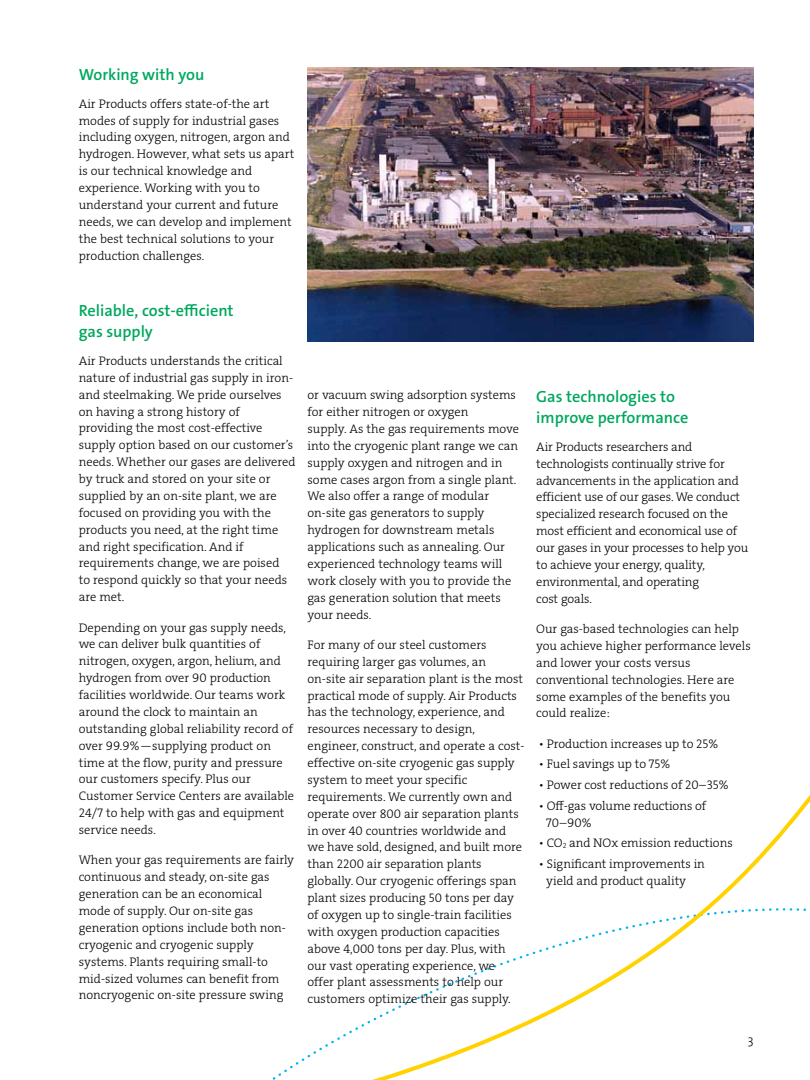
<style>
.page{position:relative;width:810px;height:1080px;background:#fff}
.page>*{position:absolute;margin:0;border:0;box-sizing:border-box;transform-origin:0 0}
.t1{font:600 16.25px/20.6px "The Sans Os F";color:#00a85f}
.t2{font:12.5px/16.9px "The Serif HP3 Lig";color:#000}
.t3{font:300 12.5px "The Sans Os F";color:#000}
</style>
<div class="page">
<svg style="left:272px;top:795px;width:538px;height:285px"></svg>
<img style="left:308px;top:68px;width:446px;height:273px">
<h1 class="t1" style="left:79px;top:64px;width:127px">Working with you</h1>
<p class="t2" style="left:79px;top:95px;width:217px">Air Products offers state-of-the art modes of supply for industrial gases including oxygen, nitrogen, argon and hydrogen. However, what sets us apart is our technical knowledge and experience. Working with you to understand your current and future needs, we can develop and implement the best technical solutions to your production challenges.</p>
<h1 class="t1" style="left:79px;top:300px;width:156px">Reliable, cost-efficient gas supply</h1>
<p class="t2" style="left:79px;top:352px;width:218px">Air Products understands the critical nature of industrial gas supply in iron&shy;and steelmaking. We pride ourselves on having a strong history of providing the most cost-effective supply option based on our customer’s needs. Whether our gases are delivered by truck and stored on your site or supplied by an on-site plant, we are focused on providing you with the products you need, at the right time and right specification. And if requirements change, we are poised<br>to respond quickly so that your needs are met.</p>
<p class="t2" style="left:79px;top:619px;width:217px">Depending on your gas supply needs, we can deliver bulk quantities of nitrogen, oxygen, argon, helium, and hydrogen from over 90 production facilities worldwide. Our teams work around the clock to maintain an outstanding global reliability record of over 99.9%—supplying product on time at the flow, purity and pressure our customers specify. Plus our Customer Service Centers are available 24/7 to help with gas and equipment service needs.</p>
<p class="t2" style="left:79px;top:852px;width:217px">When your gas requirements are fairly continuous and steady, on-site gas generation can be an economical mode of supply. Our on-site gas generation options include both non&shy;cryogenic and cryogenic supply systems. Plants requiring small-to mid-sized volumes can benefit from noncryogenic on-site pressure swing</p>
<p class="t2" style="left:308px;top:387px;width:213px">or vacuum swing adsorption systems for either nitrogen or oxygen<br>supply. As the gas requirements move into the cryogenic plant range we can supply oxygen and nitrogen and in some cases argon from a single plant.<br>We also offer a range of modular on-site gas generators to supply hydrogen for downstream metals applications such as annealing. Our experienced technology teams will work closely with you to provide the gas generation solution that meets your needs.</p>
<p class="t2" style="left:308px;top:636px;width:219px">For many of our steel customers requiring larger gas volumes, an on-site air separation plant is the most practical mode of supply. Air Products has the technology, experience, and resources necessary to design, engineer, construct, and operate a cost&shy;effective on-site cryogenic gas supply system to meet your specific requirements. We currently own and operate over 800 air separation plants in over 40 countries worldwide and we have sold, designed, and built more than 2200 air separation plants globally. Our cryogenic offerings span plant sizes producing 50 tons per day of oxygen up to single-train facilities with oxygen production capacities above 4,000 tons per day. Plus, with our vast operating experience, we offer plant assessments to help our customers optimize their gas supply.</p>
<h1 class="t1" style="left:536px;top:386px;width:154px">Gas technologies to improve performance</h1>
<p class="t2" style="left:536px;top:438px;width:213px">Air Products researchers and technologists continually strive for advancements in the application and efficient use of our gases. We conduct specialized research focused on the most efficient and economical use of our gases in your processes to help you to achieve your energy, quality, environmental, and operating<br>cost goals.</p>
<p class="t2" style="left:536px;top:620px;width:216px">Our gas-based technologies can help you achieve higher performance levels and lower your costs versus conventional technologies. Here are some examples of the benefits you could realize:</p>
<p class="t2" style="left:539px;top:735px;width:181px">• Production increases up to 25%</p>
<p class="t2" style="left:539px;top:756px;width:133px">• Fuel savings up to 75%</p>
<p class="t2" style="left:539px;top:776px;width:191px">• Power cost reductions of 20–35%</p>
<p class="t2" style="left:546px;top:797px;width:162px;text-indent:-8px">• Off-gas volume reductions of<br>70–90%</p>
<p class="t2" style="left:539px;top:835px;width:196px">• CO<sub>2</sub> and NOx emission reductions</p>
<p class="t2" style="left:546px;top:855px;width:160px;text-indent:-8px">• Significant improvements in yield and product quality</p>
<p class="t3" style="left:748px;top:1032px;width:7px">3</p>
</div>
